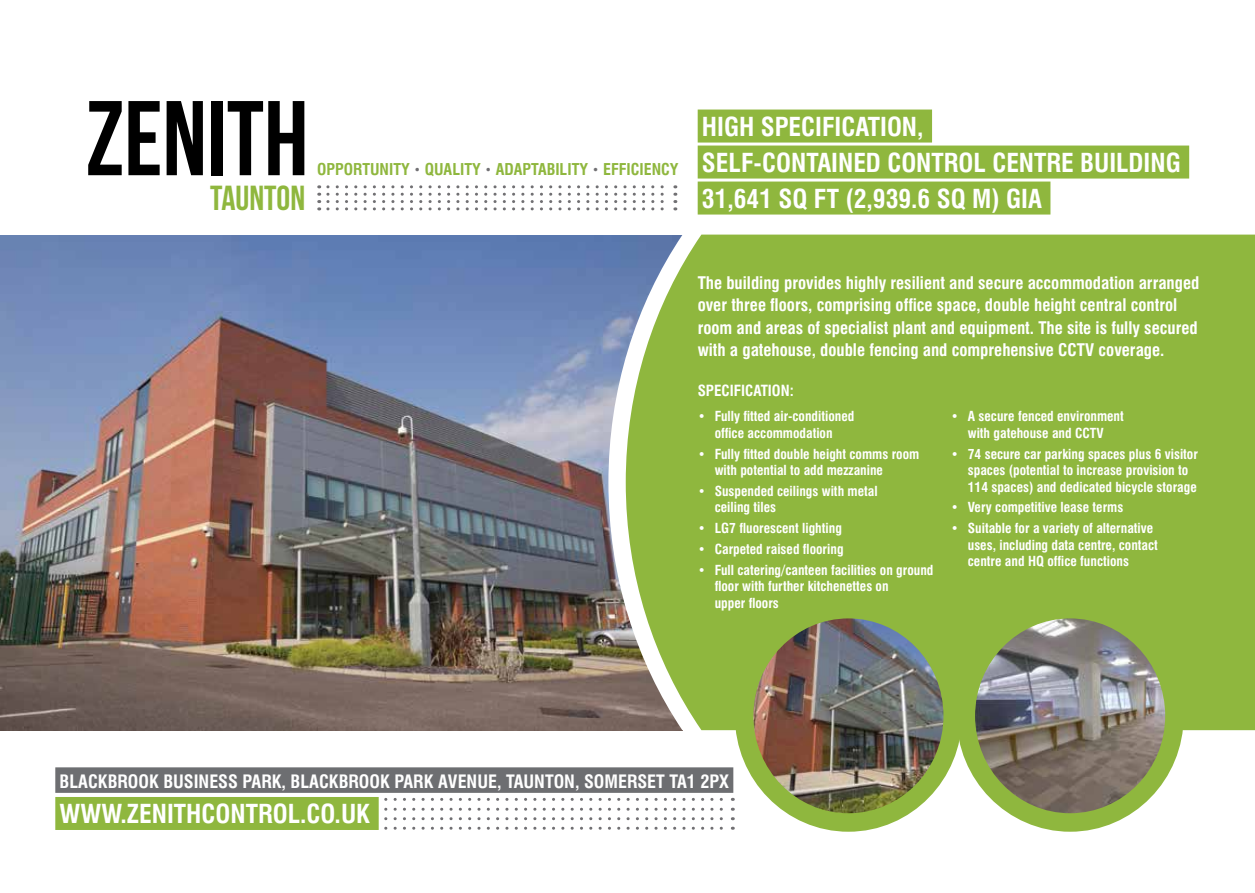
<style>
.page{position:relative;width:1255px;height:893px;background:#fff}
.page>*{position:absolute;margin:0;border:0;box-sizing:border-box;transform-origin:0 0}
.t1{font:34.8px "Bebas Neue";color:#8fb73e}
.t2{font:700 condensed 25.5px/36px "Swiss 721 BT";color:#fff}
.t3{font:700 condensed 18px "Swiss 721 BT";color:#fff}
.t4{font:700 condensed 16.95px/22.5px "Swiss 721 BT";color:#fff}
.t5{font:700 condensed 15.9px "Swiss 721 BT";color:#8fb73e}
.t6{font:700 condensed 15px "Swiss 721 BT";color:#fff}
.t7{font:700 condensed 13.5px/16.5px "Swiss 721 BT";color:#fff}
.s1{font-size:12px;color:#717073}
</style>
<div class="page">
<img style="left:0;top:235px;width:608px;height:495px">
<img style="left:608px;top:235px;width:17px;height:495px">
<div style="left:625px;top:235px;width:629px;height:495px;background:#8fb73e"></div>
<img style="left:744px;top:609px;width:208px;height:213px">
<div style="left:735px;top:600px;width:226px;height:232px;border:18px solid #8fb73e;border-radius:50%"></div>
<img style="left:965px;top:613px;width:209px;height:202px">
<div style="left:956px;top:600px;width:227px;height:232px;border:18px solid #8fb73e;border-radius:50%"></div>
<div style="left:697px;top:110px;width:235px;height:33px;background:#8fb73e"></div>
<div style="left:697px;top:146px;width:492px;height:33px;background:#8fb73e"></div>
<div style="left:697px;top:182px;width:353px;height:33px;background:#8fb73e"></div>
<svg style="left:384px;top:798px;width:349px;height:3px"></svg>
<svg style="left:384px;top:817px;width:349px;height:3px"></svg>
<svg style="left:384px;top:827px;width:349px;height:3px"></svg>
<svg style="left:384px;top:808px;width:349px;height:3px"></svg>
<div style="left:55px;top:797px;width:324px;height:33px;background:#8fb73e"></div>
<svg style="left:319px;top:185px;width:1px;height:25px"></svg>
<svg style="left:328px;top:185px;width:348px;height:25px"></svg>
<div style="left:55px;top:767px;width:678px;height:26px;background:#6d6e71"></div>
<svg style="left:88px;top:101px;width:34px;height:74px"></svg>
<svg style="left:128px;top:101px;width:32px;height:74px"></svg>
<svg style="left:167px;top:101px;width:36px;height:74px"></svg>
<div style="left:211px;top:101px;width:11px;height:74px;background:#000"></div>
<svg style="left:228px;top:101px;width:76px;height:74px"></svg>
<h1 class="t1" style="left:210px;top:179px;width:96px">TAUNTON</h1>
<p class="t5" style="left:317px;top:160px;width:363px">OPPORTUNITY <span class="s1">•</span> QUALITY <span class="s1">•</span> ADAPTABILITY <span class="s1">•</span> EFFICIENCY</p>
<h2 class="t2" style="left:702px;top:109px;width:480px">HIGH SPECIFICATION,<br>SELF-CONTAINED CONTROL CENTRE BUILDING<br>31,641 SQ FT (2,939.6 SQ M) GIA</h2>
<p class="t4" style="left:697px;top:271px;width:503px">The building provides highly resilient and secure accommodation arranged over three floors, comprising office space, double height central control room and areas of specialist plant and equipment. The site is fully secured with a gatehouse, double fencing and comprehensive CCTV coverage.</p>
<p class="t6" style="left:697px;top:382px;width:98px">SPECIFICATION:</p>
<p class="t7" style="left:697px;top:408px;width:158px;text-align:center">• Fully fitted air-conditioned office accommodation</p>
<p class="t7" style="left:714px;top:446px;width:206px;text-indent:-17px">• Fully fitted double height comms room with potential to add mezzanine</p>
<p class="t7" style="left:714px;top:483px;width:164px;text-indent:-17px">• Suspended ceilings with metal ceiling tiles</p>
<p class="t7" style="left:697px;top:520px;width:146px">• LG7 fluorescent lighting</p>
<p class="t7" style="left:697px;top:541px;width:147px">• Carpeted raised flooring</p>
<p class="t7" style="left:714px;top:562px;width:220px;text-indent:-17px">• Full catering/canteen facilities on ground floor with further kitchenettes on<br>upper floors</p>
<p class="t7" style="left:950px;top:408px;width:174px;text-align:center">• A secure fenced environment with gatehouse and CCTV</p>
<p class="t7" style="left:967px;top:445px;width:232px;text-indent:-17px">• 74 secure car parking spaces plus 6 visitor spaces (potential to increase provision to<br>114 spaces) and dedicated bicycle storage</p>
<p class="t7" style="left:950px;top:499px;width:174px">• Very competitive lease terms</p>
<p class="t7" style="left:967px;top:520px;width:192px;text-indent:-17px">• Suitable for a variety of alternative uses, including data centre, contact centre and HQ office functions</p>
<h3 class="t3" style="left:60px;top:770px;width:671px">BLACKBROOK BUSINESS PARK, BLACKBROOK PARK AVENUE, TAUNTON, SOMERSET TA1 2PX</h3>
<h2 class="t2" style="left:60px;top:796px;width:312px">WWW.ZENITHCONTROL.CO.UK</h2>
</div>
